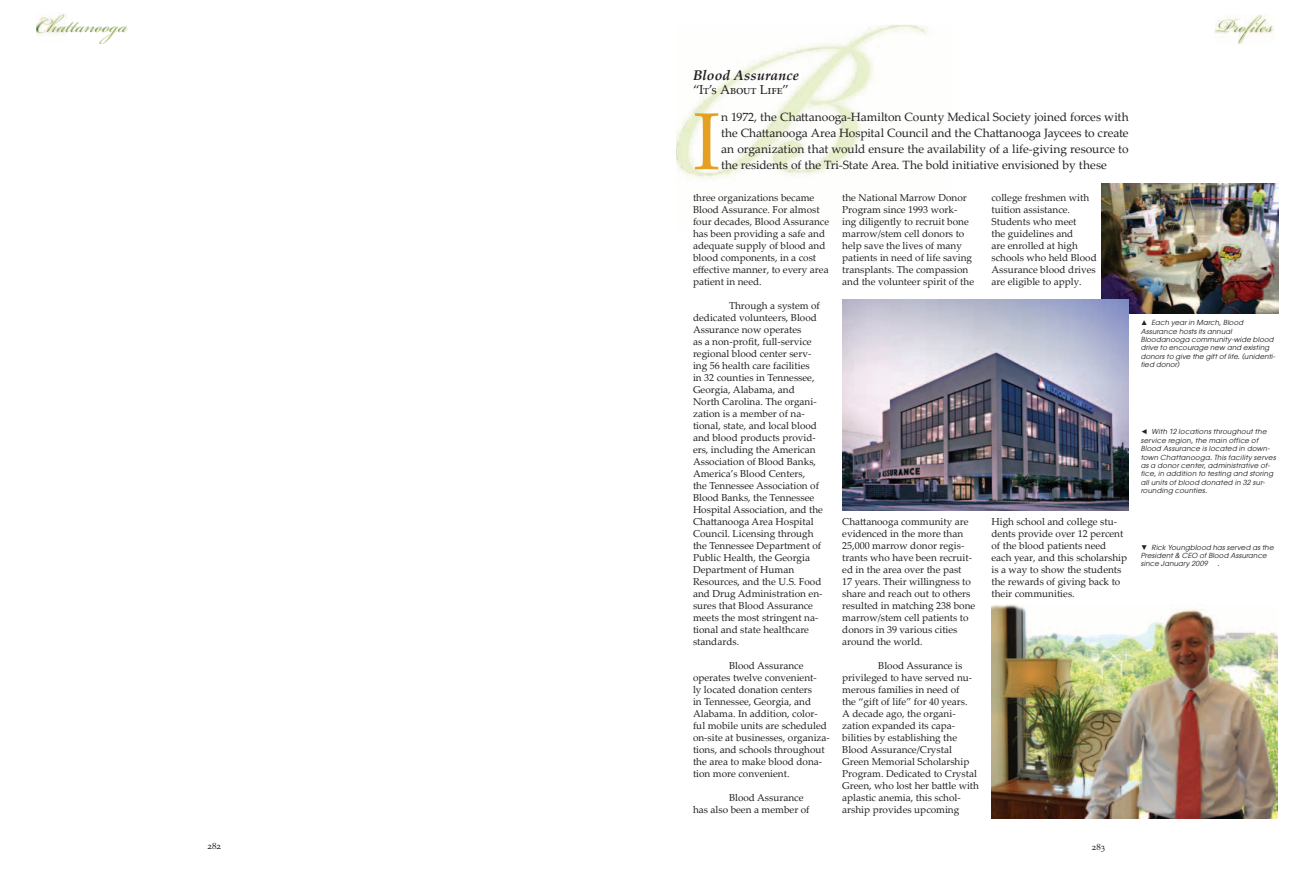
<style>
.page{position:relative;width:1314px;height:882px;background:#fff}
.page>*{position:absolute;margin:0;border:0;box-sizing:border-box;transform-origin:0 0}
.t1{font:80.9px "Palatino Linotype";color:#e3a023}
.t2{font:italic 700 14px "Palatino Linotype";letter-spacing:.01em;color:#231f20}
.t3{font:13px "Palatino Linotype";letter-spacing:-.03em;color:#231f20}
.t4{font:12px/16px "Palatino Linotype";letter-spacing:-.005em;color:#231f20;text-align:justify}
.t5{font:10px/12px "Palatino Linotype";color:#231f20}
.t6{font:9px "Palatino Linotype";color:#231f20}
.t7{font:italic 7px/8.4px "Atlanta";letter-spacing:.03em;color:#231f20}
.s1{font-family:"Arial";font-weight:700;font-style:normal}
</style>
<div class="page">
<img style="left:36px;top:13px;width:30px;height:21px">
<svg style="left:37px;top:15px;width:91px;height:29px"></svg>
<img style="left:1214px;top:30px;width:28px;height:15px">
<svg style="left:1216px;top:15px;width:57px;height:28px"></svg>
<img style="left:1101px;top:184px;width:178px;height:130px">
<img style="left:992px;top:604px;width:286px;height:215px">
<img style="left:677px;top:25px;width:250px;height:150px">
<img style="left:842px;top:300px;width:287px;height:210px">
<h2 class="t2" style="left:693px;top:65px;width:108px">Blood Assurance</h2>
<h3 class="t3" style="left:693px;top:80px;width:98px">“IT’S ABOUT LIFE”</h3>
<h1 class="t1" style="left:693px;top:84px;width:29px">I</h1>
<p class="t4" style="left:721px;top:109px;width:409px">n 1972, the Chattanooga-Hamilton County Medical Society joined forces with the Chattanooga Area Hospital Council and the Chattanooga Jaycees to create an organization that would ensure the availability of a life-giving resource to the residents of the Tri-State Area. The bold initiative envisioned by these</p>
<p class="t5" style="left:693px;top:191px;width:138px">three organizations became<br>Blood Assurance. For almost four decades, Blood Assurance has been providing a safe and adequate supply of blood and blood components, in a cost effective manner, to every area patient in need.</p>
<p class="t5" style="left:693px;top:299px;width:132px;text-indent:36px">Through a system of dedicated volunteers, Blood<br>Assurance now operates<br>as a non-profit, full-service regional blood center serv&shy;ing 56 health care facilities<br>in 32 counties in Tennessee,<br>Georgia, Alabama, and<br>North Carolina. The organi&shy;zation is a member of na&shy;tional, state, and local blood and blood products provid&shy;ers, including the American<br>Association of Blood Banks,<br>America’s Blood Centers,<br>the Tennessee Association of<br>Blood Banks, the Tennessee<br>Hospital Association, and the<br>Chattanooga Area Hospital<br>Council. Licensing through the Tennessee Department of<br>Public Health, the Georgia<br>Department of Human<br>Resources, and the U.S. Food and Drug Administration en&shy;sures that Blood Assurance meets the most stringent na&shy;tional and state healthcare standards.</p>
<p class="t5" style="left:693px;top:659px;width:138px;text-indent:36px">Blood Assurance operates twelve convenient-<br>ly located donation centers<br>in Tennessee, Georgia, and<br>Alabama. In addition, color&shy;ful mobile units are scheduled on-site at businesses, organiza&shy;tions, and schools throughout the area to make blood dona&shy;tion more convenient.</p>
<p class="t5" style="left:693px;top:791px;width:118px;text-indent:36px">Blood Assurance has also been a member of</p>
<p class="t5" style="left:992px;top:191px;width:107px">college freshmen with tuition assistance.<br>Students who meet<br>the guidelines and<br>are enrolled at high schools who held Blood<br>Assurance blood drives are eligible to apply.</p>
<p class="t5" style="left:842px;top:191px;width:133px">the National Marrow Donor<br>Program since 1993 work&shy;ing diligently to recruit bone marrow/stem cell donors to help save the lives of many patients in need of life saving transplants. The compassion and the volunteer spirit of the</p>
<p class="t5" style="left:842px;top:515px;width:135px">Chattanooga community are evidenced in the more than<br>25,000 marrow donor regis&shy;trants who have been recruit&shy;ed in the area over the past<br>17 years. Their willingness to share and reach out to others resulted in matching 238 bone marrow/stem cell patients to donors in 39 various cities around the world.</p>
<p class="t5" style="left:842px;top:659px;width:138px;text-indent:36px">Blood Assurance is privileged to have served nu&shy;merous families in need of<br>the “gift of life” for 40 years.<br>A decade ago, the organi&shy;zation expanded its capa&shy;bilities by establishing the<br>Blood Assurance/Crystal<br>Green Memorial Scholarship<br>Program. Dedicated to Crystal<br>Green, who lost her battle with aplastic anemia, this schol&shy;arship provides upcoming</p>
<p class="t5" style="left:992px;top:515px;width:137px">High school and college stu&shy;dents provide over 12 percent of the blood patients need each year, and this scholarship is a way to show the students the rewards of giving back to their communities.</p>
<p class="t6" style="left:208px;top:840px;width:15px">282</p>
<p class="t6" style="left:1092px;top:840px;width:15px">283</p>
<p class="t7" style="left:1141px;top:318px;width:136px"><span class="s1">▲</span> Each year in March, Blood<br>Assurance hosts its annual<br>Bloodanooga community-wide blood drive to encourage new and existing donors to give the gift of life. (unidenti&shy;fied donor)</p>
<p class="t7" style="left:1141px;top:427px;width:137px"><span class="s1">◄</span> With 12 locations throughout the service region, the main office of Blood Assurance is located in down&shy;town Chattanooga. This facility serves as a donor center, administrative of&shy;fice, in addition to testing and storing all units of blood donated in 32 sur&shy;rounding counties.</p>
<p class="t7" style="left:1141px;top:542px;width:134px"><span class="s1">▼</span> Rick Youngblood has served as the<br>President &amp; CEO of Blood Assurance since January 2009</p>
<p class="t7" style="left:1217px;top:559px;width:3px">.</p>
</div>
